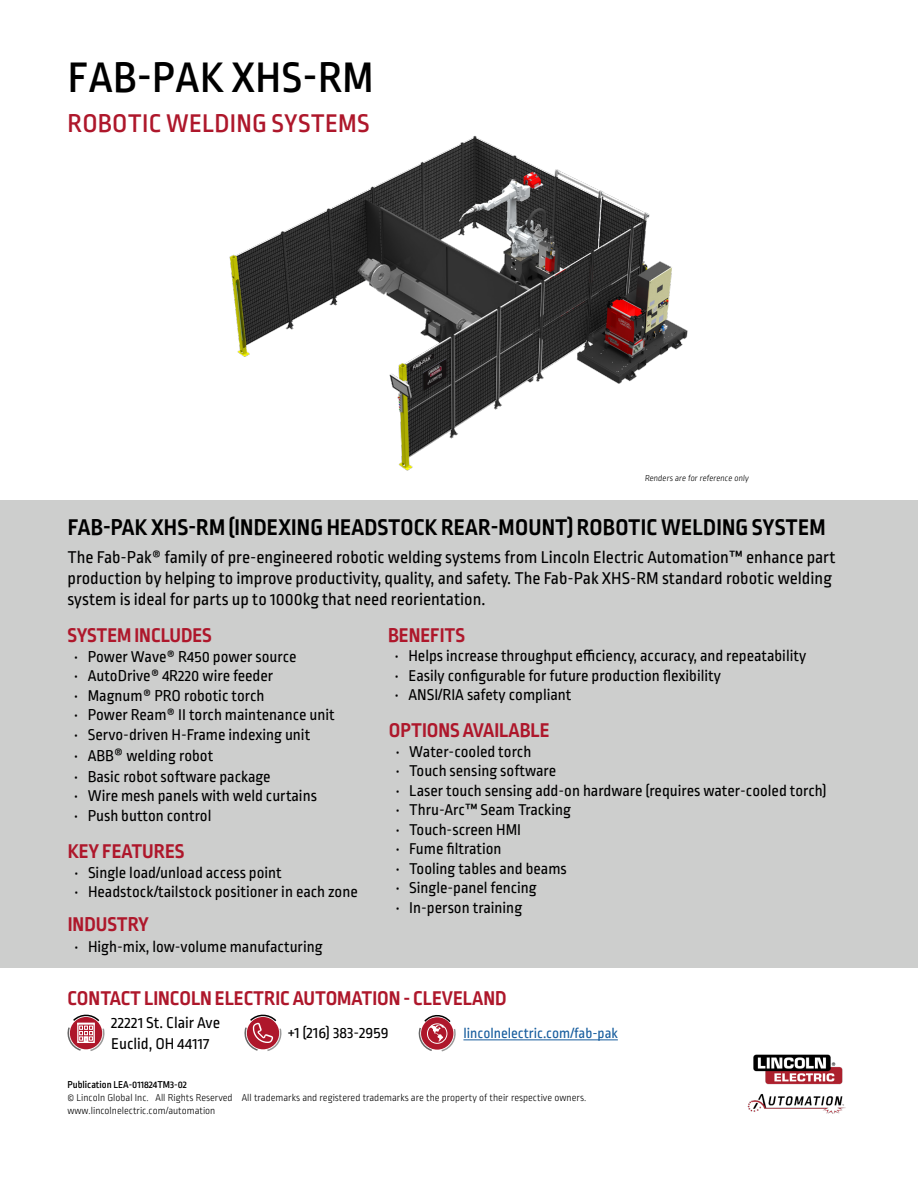
<style>
.page{position:relative;width:918px;height:1188px;background:#fff}
.page>*{position:absolute;margin:0;border:0;box-sizing:border-box;transform-origin:0 0}
.t1{font:500 45px "Ropa Sans Pro";letter-spacing:.01em;color:#000}
.t2{font:500 27px "Ropa Sans Pro";letter-spacing:.01em;color:#ae172b}
.t3{font:700 24px "Ropa Sans Pro";letter-spacing:.01em;color:#000}
.t4{font:700 21px "Ropa Sans Pro";color:#ae172b}
.t5{font:18px/21px "Ropa Sans Pro";color:#000}
.t6{font:16.5px "Ropa Sans Pro";color:#000}
.t7{font:15px "Ropa Sans Pro";color:#175d9e}
.t8{font:300 10.5px/12.6px "Ropa Sans Pro";color:#000}
.t9{font:300 9px "Ropa Sans Pro";color:#000}
.s1{font-size:18px}
.s2{font-weight:500}
</style>
<div class="page">
<div style="left:0;top:500px;width:918px;height:468px;background:#cdcecd"></div>
<img style="left:747px;top:1054px;width:99px;height:60px">
<hr style="left:463px;top:1039px;width:155px;height:1px;background:#175d9e">
<img style="left:229px;top:135px;width:459px;height:336px">
<svg style="left:67px;top:1014px;width:38px;height:37px"></svg>
<svg style="left:244px;top:1014px;width:38px;height:37px"></svg>
<svg style="left:418px;top:1015px;width:38px;height:37px"></svg>
<p class="t1" style="left:68px;top:53px;width:307px">FAB-PAK XHS-RM</p>
<p class="t2" style="left:68px;top:109px;width:303px">ROBOTIC WELDING SYSTEMS</p>
<p class="t9" style="left:645px;top:473px;width:107px">Renders are for reference only</p>
<p class="t3" style="left:68px;top:513px;width:759px">FAB-PAK XHS-RM (INDEXING HEADSTOCK REAR-MOUNT) ROBOTIC WELDING SYSTEM</p>
<p class="t5" style="left:68px;top:548px;width:770px">The Fab-Pak® family of pre-engineered robotic welding systems from Lincoln Electric Automation™ enhance part production by helping to improve productivity, quality, and safety. The Fab-Pak XHS-RM standard robotic welding system is ideal for parts up to 1000kg that need reorientation.</p>
<p class="t4" style="left:68px;top:624px;width:146px">SYSTEM INCLUDES</p>
<p class="t6" style="left:74px;top:648px;width:224px">• Power Wave® R450 power source</p>
<p class="t6" style="left:74px;top:667px;width:200px">• AutoDrive® 4R220 wire feeder</p>
<p class="t6" style="left:74px;top:687px;width:192px">• Magnum® PRO robotic torch</p>
<p class="t6" style="left:74px;top:706px;width:262px">• Power Ream® II torch maintenance unit</p>
<p class="t6" style="left:74px;top:726px;width:238px">• Servo-driven H-Frame indexing unit</p>
<p class="t6" style="left:74px;top:747px;width:141px">• ABB<span class="s1">®</span> welding robot</p>
<p class="t6" style="left:74px;top:768px;width:198px">• Basic robot software package</p>
<p class="t6" style="left:74px;top:787px;width:244px">• Wire mesh panels with weld curtains</p>
<p class="t6" style="left:74px;top:807px;width:139px">• Push button control</p>
<p class="t4" style="left:68px;top:839px;width:118px">KEY FEATURES</p>
<p class="t6" style="left:75px;top:863px;width:209px">• Single load/unload access point</p>
<p class="t6" style="left:75px;top:883px;width:285px">• Headstock/tailstock positioner in each zone</p>
<p class="t4" style="left:68px;top:912px;width:83px">INDUSTRY</p>
<p class="t6" style="left:75px;top:937px;width:250px">• High-mix, low-volume manufacturing</p>
<p class="t4" style="left:388px;top:623px;width:78px">BENEFITS</p>
<p class="t6" style="left:395px;top:647px;width:413px">• Helps increase throughput efficiency, accuracy, and repeatability</p>
<p class="t6" style="left:395px;top:667px;width:328px">• Easily configurable for future production flexibility</p>
<p class="t6" style="left:395px;top:686px;width:178px">• ANSI/RIA safety compliant</p>
<p class="t4" style="left:389px;top:719px;width:162px">OPTIONS AVAILABLE</p>
<p class="t6" style="left:396px;top:743px;width:137px">• Water-cooled torch</p>
<p class="t6" style="left:396px;top:762px;width:162px">• Touch sensing software</p>
<p class="t6" style="left:396px;top:782px;width:432px">• Laser touch sensing add-on hardware (requires water-cooled torch)</p>
<p class="t6" style="left:396px;top:801px;width:177px">• Thru-Arc™ Seam Tracking</p>
<p class="t6" style="left:396px;top:821px;width:127px">• Touch-screen HMI</p>
<p class="t6" style="left:396px;top:840px;width:107px">• Fume filtration</p>
<p class="t6" style="left:396px;top:860px;width:173px">• Tooling tables and beams</p>
<p class="t6" style="left:396px;top:879px;width:143px">• Single-panel fencing</p>
<p class="t6" style="left:396px;top:899px;width:128px">• In-person training</p>
<p class="t4" style="left:68px;top:986px;width:441px">CONTACT LINCOLN ELECTRIC AUTOMATION - CLEVELAND</p>
<p class="t6" style="left:288px;top:1024px;width:102px">+1 (216) 383-2959</p>
<p class="t6" style="left:111px;top:1014px;width:110px">22221 St. Clair Ave</p>
<p class="t6" style="left:111px;top:1035px;width:100px">Euclid, OH 44117</p>
<p class="t7" style="left:463px;top:1025px;width:156px">lincolnelectric.com/fab-pak</p>
<p class="t8" style="left:68px;top:1079px;width:520px"><span class="s2">Publication LEA-011824TM3-02<br></span>© Lincoln Global Inc. All Rights Reserved All trademarks and registered trademarks are the property of their respective owners.</p>
<p class="t8" style="left:68px;top:1105px;width:149px">www.lincolnelectric.com/automation</p>
</div>
